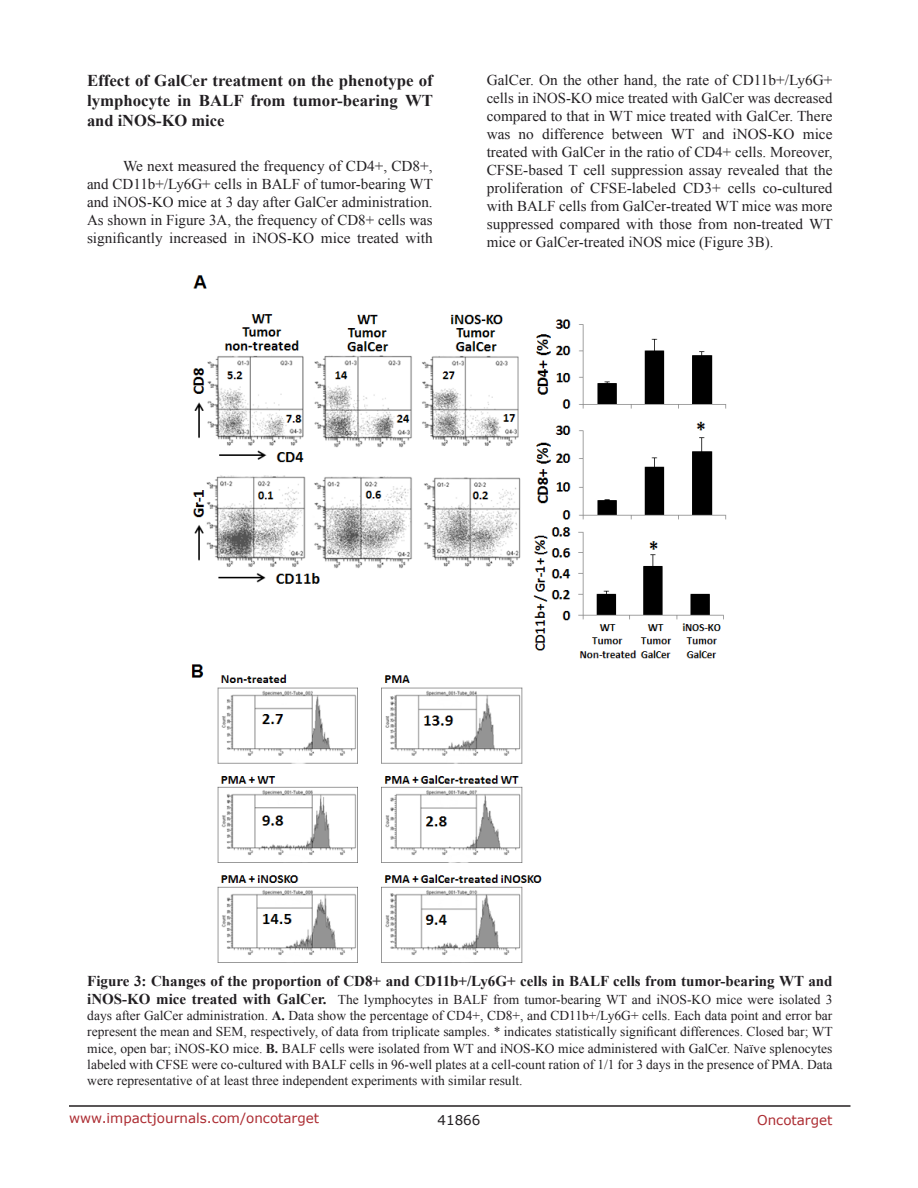
<style>
.page{position:relative;width:918px;height:1188px;background:#fff}
.page>*{position:absolute;margin:0;border:0;box-sizing:border-box;transform-origin:0 0}
.SubHeading{font:700 16.5px/19.8px "Times New Roman";color:#221f22;text-align:justify}
.BodyText{font:15px/18px "Times New Roman";color:#221f22;text-align:justify}
.FigureText{font:700 15px "Times New Roman";color:#221f22}
.FigureText-2{font:13.5px/16.2px "Times New Roman";color:#221f22;text-align:justify}
.t1{font:13.5px "Verdana";color:#ac2b31}
.t2{font:13.5px "Verdana";color:#221f22}
.s1{font-weight:700;font-size:15px}
.s2{font-weight:700}
</style>
<div class="page">
<hr style="left:69px;top:1105px;width:781px;height:2px;background:#231f20">
<img style="left:191px;top:275px;width:536px;height:688px">
<p class="SubHeading" style="left:87px;top:70px;width:348px">Effect of GalCer treatment on the phenotype of lymphocyte in BALF from tumor-bearing WT and iNOS-KO mice</p>
<p class="BodyText" style="left:87px;top:157px;width:347px;text-indent:36px">We next measured the frequency of CD4+, CD8+, and CD11b+/Ly6G+ cells in BALF of tumor-bearing WT and iNOS-KO mice at 3 day after GalCer administration.<br>As shown in Figure 3A, the frequency of CD8+ cells was significantly increased in iNOS-KO mice treated with</p>
<p class="BodyText" style="left:487px;top:71px;width:348px">GalCer. On the other hand, the rate of CD11b+/Ly6G+ cells in iNOS-KO mice treated with GalCer was decreased compared to that in WT mice treated with GalCer. There was no difference between WT and iNOS-KO mice treated with GalCer in the ratio of CD4+ cells. Moreover, CFSE-based T cell suppression assay revealed that the proliferation of CFSE-labeled CD3+ cells co-cultured with BALF cells from GalCer-treated WT mice was more suppressed compared with those from non-treated WT mice or GalCer-treated iNOS mice (Figure 3B).</p>
<p class="FigureText" style="left:87px;top:971px;width:747px">Figure 3: Changes of the proportion of CD8+ and CD11b+/Ly6G+ cells in BALF cells from tumor-bearing WT and</p>
<p class="FigureText-2" style="left:87px;top:991px;width:747px"><span class="s1">iNOS-KO mice treated with GalCer.</span> The lymphocytes in BALF from tumor-bearing WT and iNOS-KO mice were isolated 3 days after GalCer administration. <span class="s2">A.</span> Data show the percentage of CD4+, CD8+, and CD11b+/Ly6G+ cells. Each data point and error bar represent the mean and SEM, respectively, of data from triplicate samples. * indicates statistically significant differences. Closed bar; WT mice, open bar; iNOS-KO mice. <span class="s2">B.</span> BALF cells were isolated from WT and iNOS-KO mice administered with GalCer. Naïve splenocytes labeled with CFSE were co-cultured with BALF cells in 96-well plates at a cell-count ration of 1/1 for 3 days in the presence of PMA. Data were representative of at least three independent experiments with similar result.</p>
<p class="t1" style="left:69px;top:1109px;width:252px">www.impactjournals.com/oncotarget</p>
<p class="t2" style="left:438px;top:1111px;width:44px">41866</p>
<p class="t1" style="left:757px;top:1111px;width:77px">Oncotarget</p>
</div>
